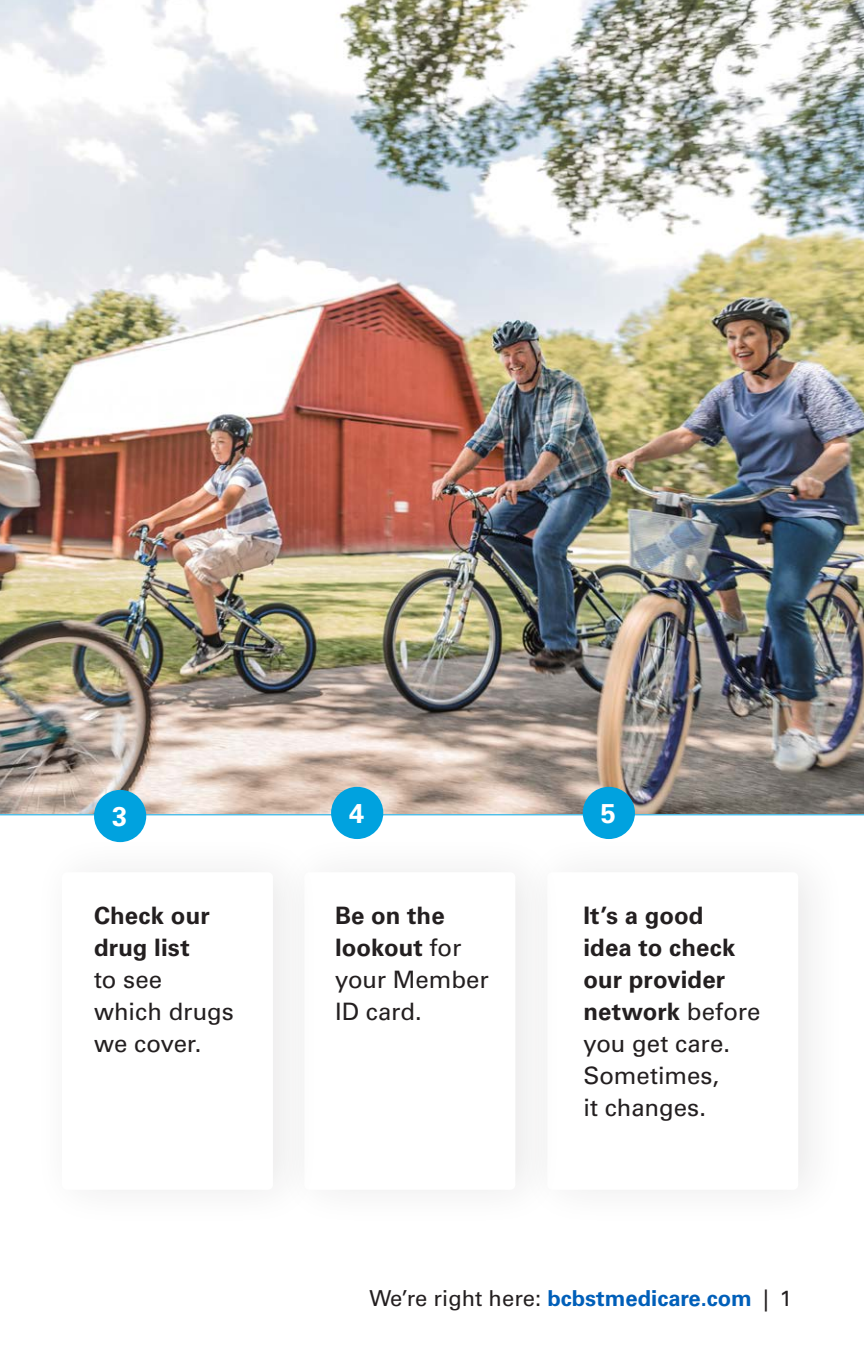
<style>
.page{position:relative;width:864px;height:1368px;background:#fff}
.page>*{position:absolute;margin:0;border:0;box-sizing:border-box;transform-origin:0 0}
.t1{font:700 27.2px "Univers LT Std";color:#fff}
.t2{font:700 24px/32px "Univers LT Std";letter-spacing:.005em;color:#231f20}
.t3{font:24px/32px "Univers LT Std";letter-spacing:-.005em;color:#231f20}
.t4{font:22px "Univers LT Std";color:#231f20}
.s1{font-weight:700}
.s2{font-weight:400}
.s3{font-weight:700;color:#005fb9}
</style>
<div class="page">
<img style="left:0;top:0;width:864px;height:814px">
<hr style="left:0;top:814px;width:864px;height:1px;background:#00a2df">
<div style="left:331px;top:787px;width:52px;height:52px;background:#00a2df;border-radius:50%"></div>
<div style="left:583px;top:787px;width:52px;height:52px;background:#00a2df;border-radius:50%"></div>
<div style="left:94px;top:790px;width:52px;height:52px;background:#00a2df;border-radius:50%"></div>
<div style="left:517px;top:831px;width:332px;height:399px;background:#fff"></div>
<div style="left:274px;top:831px;width:292px;height:399px;background:#fbfbfb"></div>
<div style="left:304px;top:872px;width:211px;height:318px;background:#fff;border-radius:5px"></div>
<div style="left:32px;top:831px;width:291px;height:399px;background:#fff"></div>
<p class="t1" style="left:112px;top:800px;width:17px">3</p>
<p class="t1" style="left:349px;top:797px;width:17px">4</p>
<p class="t1" style="left:601px;top:797px;width:17px">5</p>
<p class="t3" style="left:94px;top:900px;width:141px"><span class="s1">Check our drug list<br></span>to see which drugs we cover.</p>
<p class="t2" style="left:583px;top:900px;width:179px">It’s a good<br>idea to check our provider network <span class="s2">before you get care.<br>Sometimes,<br>it changes.</span></p>
<p class="t3" style="left:335px;top:900px;width:155px"><span class="s1">Be on the lookout</span> for your Member<br>ID card.</p>
<p class="t4" style="left:369px;top:1285px;width:424px">We’re right here: <span class="s3">bcbstmedicare.com</span> | 1</p>
</div>
